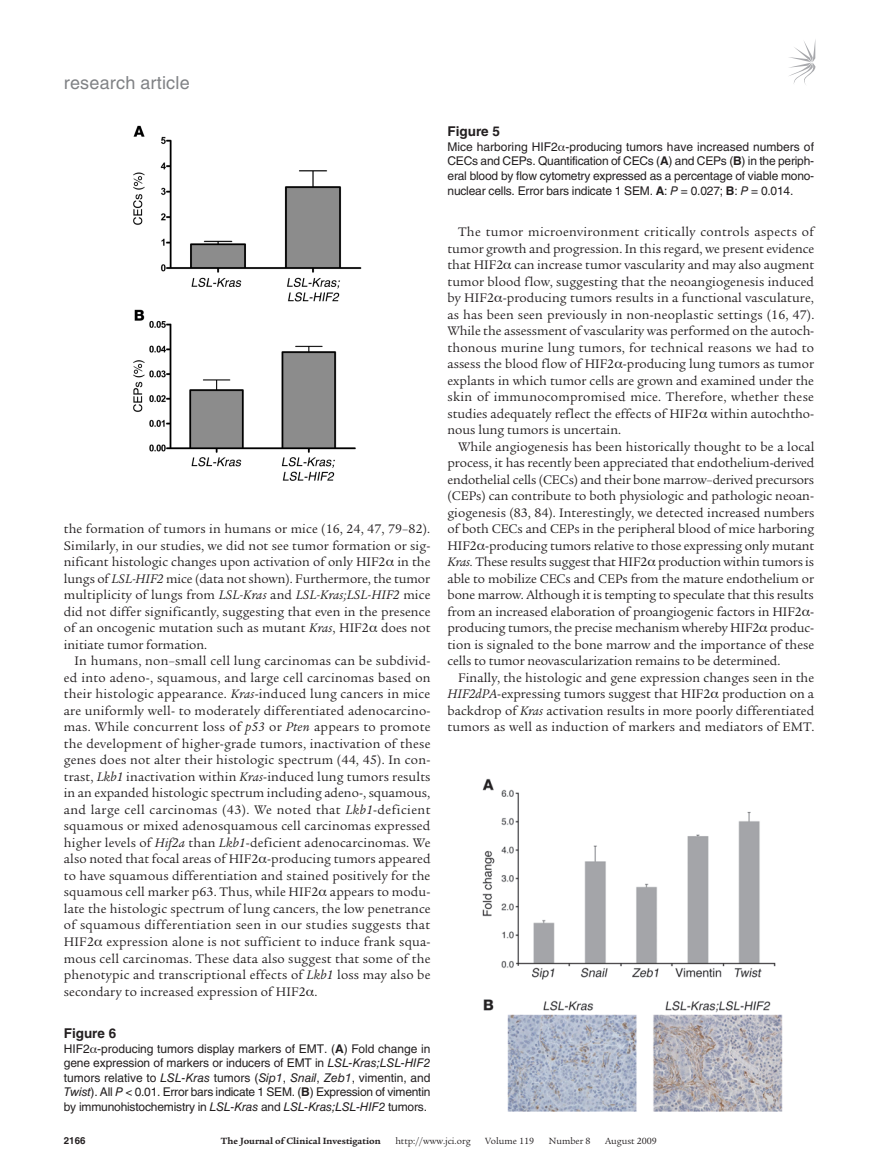
<style>
.page{position:relative;width:878px;height:1174px;background:#fff}
.page>*{position:absolute;margin:0;border:0;box-sizing:border-box;transform-origin:0 0}
.t1{font:18px "Helvetica LT Std";letter-spacing:.01em;color:#808285}
.t2{font:13.5px/16.5px "Legacy Serif Std";letter-spacing:.005em;color:#231f20;text-align:justify}
.t3{font:700 13.5px "Helvetica LT Std";color:#231f20}
.t4{font:12px/14.5px "Helvetica LT Std";letter-spacing:-.015em;color:#231f20;text-align:justify}
.t5{font:9.75px "Legacy Serif Std";color:#231f20}
.t6{font:700 9.75px "Legacy Serif Std";color:#231f20}
.t7{font:700 9.75px "Helvetica LT Std";color:#231f20}
.s1{font-style:italic}
.s2{font-weight:700}
</style>
<div class="page">
<svg style="left:789px;top:41px;width:26px;height:44px"></svg>
<img style="left:133px;top:125px;width:229px;height:356px">
<img style="left:482px;top:778px;width:301px;height:334px">
<h1 class="t1" style="left:64px;top:72px;width:127px">research article</h1>
<p class="t2" style="left:64px;top:521px;width:368px">the formation of tumors in humans or mice (16, 24, 47, 79–82).<br>Similarly, in our studies, we did not see tumor formation or sig&shy;nificant histologic changes upon activation of only HIF2 in the lungs of <span class="s1">LSL-HIF2</span> mice (data not shown). Furthermore, the tumor multiplicity of lungs from <span class="s1">LSL-Kras</span> and <span class="s1">LSL-Kras;LSL-HIF2</span> mice did not differ significantly, suggesting that even in the presence of an oncogenic mutation such as mutant <span class="s1">Kras</span>, HIF2 does not initiate tumor formation.</p>
<p class="t2" style="left:64px;top:653px;width:368px;text-indent:11px">In humans, non–small cell lung carcinomas can be subdivid&shy;ed into adeno-, squamous, and large cell carcinomas based on their histologic appearance. <span class="s1">Kras</span>-induced lung cancers in mice are uniformly well- to moderately differentiated adenocarcino&shy;mas. While concurrent loss of <span class="s1">p53</span> or <span class="s1">Pten</span> appears to promote the development of higher-grade tumors, inactivation of these genes does not alter their histologic spectrum (44, 45). In con&shy;trast, <span class="s1">Lkb1</span> inactivation within <span class="s1">Kras</span>-induced lung tumors results in an expanded histologic spectrum including adeno-, squamous, and large cell carcinomas (43). We noted that <span class="s1">Lkb1</span>-deficient squamous or mixed adenosquamous cell carcinomas expressed higher levels of <span class="s1">Hif2a</span> than <span class="s1">Lkb1</span>-deficient adenocarcinomas. We also noted that focal areas of HIF2 -producing tumors appeared to have squamous differentiation and stained positively for the squamous cell marker p63. Thus, while HIF2 appears to modu&shy;late the histologic spectrum of lung cancers, the low penetrance of squamous differentiation seen in our studies suggests that HIF2 expression alone is not sufficient to induce frank squa&shy;mous cell carcinomas. These data also suggest that some of the phenotypic and transcriptional effects of <span class="s1">Lkb1</span> loss may also be secondary to increased expression of HIF2 .</p>
<p class="t3" style="left:64px;top:1025px;width:54px">Figure 6</p>
<p class="t4" style="left:64px;top:1041px;width:368px">HIF2 -producing tumors display markers of EMT. (<span class="s2">A</span>) Fold change in gene expression of markers or inducers of EMT in <span class="s1">LSL-Kras;LSL-HIF2 </span>tumors relative to <span class="s1">LSL-Kras</span> tumors (<span class="s1">Sip1</span>, <span class="s1">Snail</span>, <span class="s1">Zeb1</span>, vimentin, and <span class="s1">Twist</span>). All <span class="s1">P</span> &lt; 0.01. Error bars indicate 1 SEM. (<span class="s2">B</span>) Expression of vimentin by immunohistochemistry in <span class="s1">LSL-Kras</span> and <span class="s1">LSL-Kras;LSL-HIF2</span> tumors.</p>
<p class="t3" style="left:447px;top:123px;width:54px">Figure 5</p>
<p class="t4" style="left:447px;top:139px;width:368px">Mice harboring HIF2 -producing tumors have increased numbers of CECs and CEPs. Quantification of CECs (<span class="s2">A</span>) and CEPs (<span class="s2">B</span>) in the periph&shy;eral blood by flow cytometry expressed as a percentage of viable mono&shy;nuclear cells. Error bars indicate 1 SEM. <span class="s2">A</span>: <span class="s1">P</span> = 0.027; <span class="s2">B</span>: <span class="s1">P</span> = 0.014.</p>
<p class="t2" style="left:447px;top:224px;width:368px;text-indent:11px">The tumor microenvironment critically controls aspects of tumor growth and progression. In this regard, we present evidence that HIF2 can increase tumor vascularity and may also augment tumor blood flow, suggesting that the neoangiogenesis induced by HIF2 -producing tumors results in a functional vasculature, as has been seen previously in non-neoplastic settings (16, 47).<br>While the assessment of vascularity was performed on the autoch&shy;thonous murine lung tumors, for technical reasons we had to assess the blood flow of HIF2 -producing lung tumors as tumor explants in which tumor cells are grown and examined under the skin of immunocompromised mice. Therefore, whether these studies adequately reflect the effects of HIF2 within autochtho&shy;nous lung tumors is uncertain.</p>
<p class="t2" style="left:447px;top:438px;width:368px;text-indent:11px">While angiogenesis has been historically thought to be a local process, it has recently been appreciated that endothelium-derived endothelial cells (CECs) and their bone marrow–derived precursors (CEPs) can contribute to both physiologic and pathologic neoan&shy;giogenesis (83, 84). Interestingly, we detected increased numbers of both CECs and CEPs in the peripheral blood of mice harboring HIF2 -producing tumors relative to those expressing only mutant <span class="s1">Kras.</span> These results suggest that HIF2 production within tumors is able to mobilize CECs and CEPs from the mature endothelium or bone marrow. Although it is tempting to speculate that this results from an increased elaboration of proangiogenic factors in HIF2 - producing tumors, the precise mechanism whereby HIF2 produc&shy;tion is signaled to the bone marrow and the importance of these cells to tumor neovascularization remains to be determined.</p>
<p class="t2" style="left:447px;top:669px;width:368px;text-indent:11px">Finally, the histologic and gene expression changes seen in the <span class="s1">HIF2dPA</span>-expressing tumors suggest that HIF2 production on a backdrop of <span class="s1">Kras</span> activation results in more poorly differentiated tumors as well as induction of markers and mediators of EMT.</p>
<p class="t7" style="left:64px;top:1134px;width:23px">2166</p>
<p class="t6" style="left:221px;top:1135px;width:161px">The Journal of Clinical Investigation</p>
<p class="t5" style="left:395px;top:1135px;width:77px">http://www.jci.org</p>
<p class="t5" style="left:485px;top:1135px;width:50px">Volume 119</p>
<p class="t5" style="left:549px;top:1135px;width:43px">Number 8</p>
<p class="t5" style="left:605px;top:1135px;width:53px">August 2009</p>
</div>
